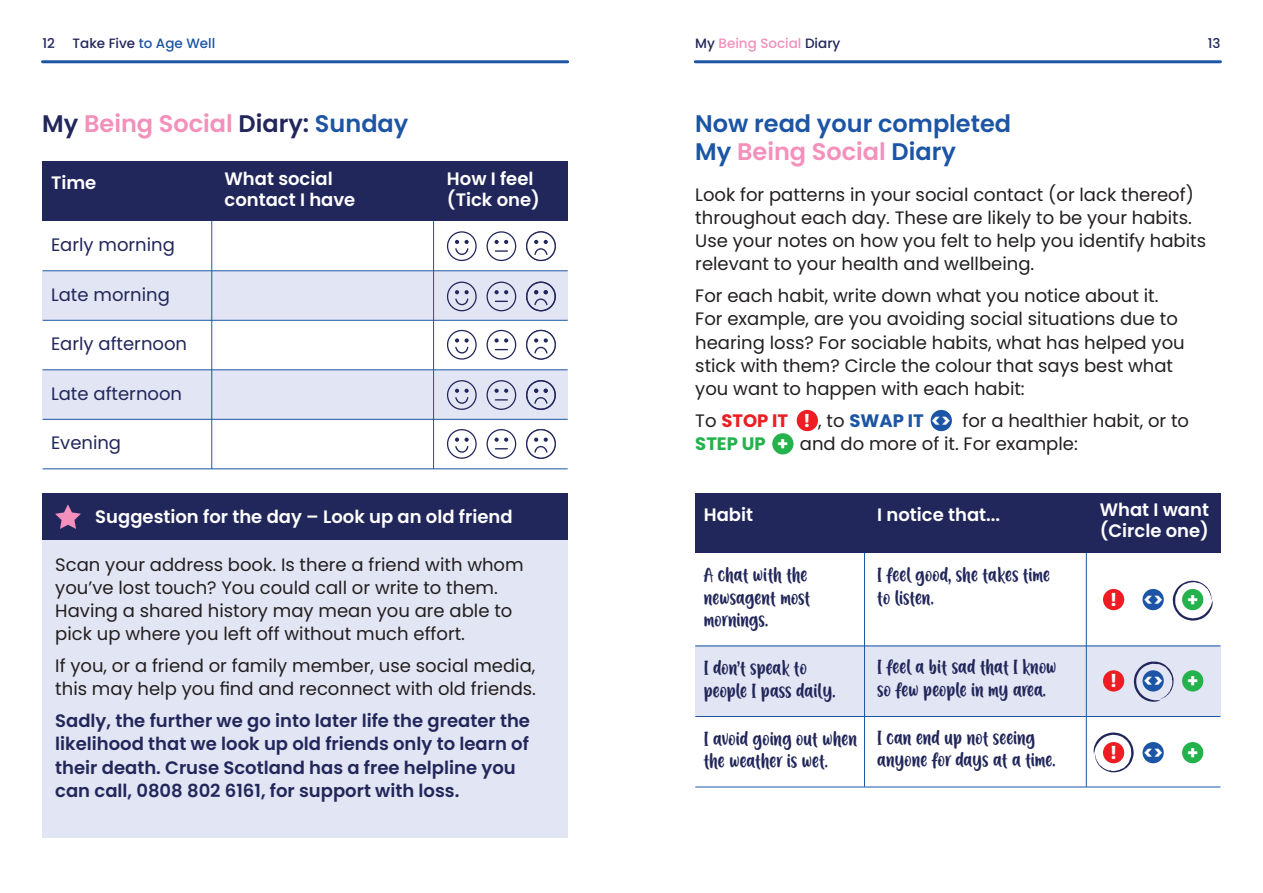
<style>
.page{position:relative;width:1263px;height:893px;background:#fff}
.page>*{position:absolute;margin:0;border:0;box-sizing:border-box;transform-origin:0 0}
.t1{font:600 24px/28.8px "Poppins";color:#1c55a5}
.t2{font:600 24px "Poppins";color:#f390bc}
.t3{font:18px/23.2px "Poppins";color:#231f20}
.t4{font:18px/22.5px "A Calling";color:#22275b}
.t5{font:600 18px/23.2px "Poppins";color:#22275b}
.t6{font:600 18px/21px "Poppins";color:#fff}
.t7{font:18px "Poppins";color:#22275b}
.t8{font:700 18px "Poppins";color:#fff}
.t9{font:500 13.5px "Poppins";color:#f390bc}
.t10{font:500 13.5px "Poppins";color:#1c55a5}
.t11{font:500 13.5px "Poppins";color:#22275b}
.s1{color:#22275b}
.s2{color:#1c55a5}
.s3{color:#f390bc}
.s4{font-weight:700;color:#ee1d23}
.s5{font-weight:700;color:#fff}
.s6{font-weight:700;color:#1c55a5}
.s7{font-weight:700;color:#23b24b}
</style>
<div class="page">
<hr style="left:695px;top:60px;width:525px;height:3px;background:#1c55a5">
<hr style="left:43px;top:60px;width:525px;height:3px;background:#1c55a5">
<div style="left:43px;top:493px;width:525px;height:47px;background:#22275b"></div>
<div style="left:43px;top:540px;width:525px;height:298px;background:#e2e5f3"></div>
<svg style="left:55px;top:504px;width:26px;height:25px"></svg>
<div style="left:695px;top:645px;width:525px;height:71px;background:#e2e5f3"></div>
<div style="left:695px;top:493px;width:525px;height:60px;background:#22275b"></div>
<hr style="left:695px;top:646px;width:525px;height:1px;background:#1c55a5">
<hr style="left:695px;top:716px;width:525px;height:1px;background:#1c55a5">
<hr style="left:695px;top:787px;width:525px;height:1px;background:#1c55a5">
<hr style="left:864px;top:553px;width:1px;height:234px;background:#1c55a5">
<hr style="left:1086px;top:553px;width:1px;height:234px;background:#1c55a5">
<div style="left:797px;top:410px;width:21px;height:21px;background:#ee1d23;border-radius:50%"></div>
<div style="left:931px;top:410px;width:21px;height:21px;background:#1c55a5;border-radius:50%"></div>
<div style="left:772px;top:433px;width:21px;height:21px;background:#23b24b;border-radius:50%"></div>
<div style="left:1103px;top:589px;width:21px;height:21px;background:#ee1d23;border-radius:50%"></div>
<div style="left:1142px;top:589px;width:22px;height:21px;background:#1c55a5;border-radius:50%"></div>
<div style="left:1103px;top:670px;width:21px;height:21px;background:#ee1d23;border-radius:50%"></div>
<div style="left:1182px;top:670px;width:21px;height:21px;background:#23b24b;border-radius:50%"></div>
<div style="left:1142px;top:742px;width:22px;height:21px;background:#1c55a5;border-radius:50%"></div>
<div style="left:1182px;top:742px;width:21px;height:21px;background:#23b24b;border-radius:50%"></div>
<svg style="left:1173px;top:581px;width:40px;height:40px"></svg>
<svg style="left:1134px;top:661px;width:40px;height:41px"></svg>
<svg style="left:1094px;top:732px;width:40px;height:41px"></svg>
<div style="left:43px;top:370px;width:525px;height:49px;background:#e2e5f3"></div>
<div style="left:43px;top:271px;width:525px;height:49px;background:#e2e5f3"></div>
<div style="left:43px;top:162px;width:525px;height:59px;background:#22275b"></div>
<hr style="left:43px;top:270px;width:525px;height:1px;background:#1c55a5">
<hr style="left:43px;top:320px;width:525px;height:1px;background:#1c55a5">
<hr style="left:43px;top:369px;width:525px;height:1px;background:#1c55a5">
<hr style="left:43px;top:419px;width:525px;height:1px;background:#1c55a5">
<hr style="left:43px;top:468px;width:525px;height:1px;background:#1c55a5">
<svg style="left:447px;top:231px;width:30px;height:30px"></svg>
<svg style="left:486px;top:231px;width:30px;height:30px"></svg>
<svg style="left:526px;top:231px;width:30px;height:30px"></svg>
<hr style="left:211px;top:221px;width:1px;height:248px;background:#1c55a5">
<hr style="left:433px;top:221px;width:1px;height:248px;background:#1c55a5">
<svg style="left:447px;top:282px;width:30px;height:29px"></svg>
<svg style="left:486px;top:282px;width:30px;height:29px"></svg>
<svg style="left:526px;top:282px;width:30px;height:29px"></svg>
<svg style="left:447px;top:330px;width:30px;height:30px"></svg>
<svg style="left:486px;top:330px;width:30px;height:30px"></svg>
<svg style="left:526px;top:330px;width:30px;height:30px"></svg>
<svg style="left:447px;top:380px;width:30px;height:30px"></svg>
<svg style="left:486px;top:380px;width:30px;height:30px"></svg>
<svg style="left:526px;top:380px;width:30px;height:30px"></svg>
<svg style="left:447px;top:429px;width:30px;height:30px"></svg>
<svg style="left:486px;top:429px;width:30px;height:30px"></svg>
<svg style="left:526px;top:429px;width:30px;height:30px"></svg>
<p class="t11" style="left:43px;top:36px;width:14px">12</p>
<p class="t10" style="left:73px;top:36px;width:144px"><span class="s1">Take Five</span> to Age Well</p>
<p class="t9" style="left:695px;top:36px;width:147px"><span class="s1">My</span> Being Social <span class="s1">Diary</span></p>
<p class="t11" style="left:1208px;top:36px;width:14px">13</p>
<p class="t2" style="left:42px;top:109px;width:368px"><span class="s1">My</span> Being Social <span class="s1">Diary:</span> <span class="s2">Sunday</span></p>
<p class="t6" style="left:51px;top:172px;width:47px">Time</p>
<p class="t7" style="left:51px;top:235px;width:125px">Early morning</p>
<p class="t7" style="left:51px;top:284px;width:120px">Late morning</p>
<p class="t7" style="left:51px;top:334px;width:138px">Early afternoon</p>
<p class="t7" style="left:51px;top:383px;width:133px">Late afternoon</p>
<p class="t7" style="left:51px;top:433px;width:72px">Evening</p>
<p class="t6" style="left:225px;top:168px;width:132px">What social contact I have</p>
<p class="t6" style="left:447px;top:168px;width:94px">How I feel (Tick one)</p>
<p class="t1" style="left:695px;top:109px;width:317px">Now read your completed<br>My <span class="s3">Being Social</span> Diary</p>
<p class="t3" style="left:695px;top:183px;width:512px">Look for patterns in your social contact (or lack thereof) throughout each day. These are likely to be your habits.<br>Use your notes on how you felt to help you identify habits relevant to your health and wellbeing.</p>
<p class="t3" style="left:695px;top:284px;width:491px">For each habit, write down what you notice about it.<br>For example, are you avoiding social situations due to hearing loss? For sociable habits, what has helped you stick with them? Circle the colour that says best what you want to happen with each habit:</p>
<p class="t3" style="left:695px;top:409px;width:495px">To <span class="s4">STOP IT</span> <span class="s5">!</span> , to <span class="s6">SWAP IT</span> <span class="s5">&lt;&gt;</span> for a healthier habit, or to<br><span class="s7">STEP UP</span> <span class="s5">+</span> and do more of it. For example:</p>
<p class="t6" style="left:95px;top:506px;width:419px">Suggestion for the day – Look up an old friend</p>
<p class="t6" style="left:704px;top:504px;width:51px">Habit</p>
<p class="t4" style="left:704px;top:566px;width:108px">A chat with the newsagent most mornings.</p>
<p class="t4" style="left:704px;top:659px;width:133px">I don’t speak to people I pass daily.</p>
<p class="t4" style="left:704px;top:729px;width:155px">I avoid going out when the weather is wet.</p>
<p class="t3" style="left:55px;top:553px;width:470px">Scan your address book. Is there a friend with whom you’ve lost touch? You could call or write to them.<br>Having a shared history may mean you are able to pick up where you left off without much effort.</p>
<p class="t3" style="left:55px;top:654px;width:482px">If you, or a friend or family member, use social media, this may help you find and reconnect with old friends.</p>
<p class="t5" style="left:55px;top:709px;width:476px">Sadly, the further we go into later life the greater the likelihood that we look up old friends only to learn of their death. Cruse Scotland has a free helpline you can call, 0808 802 6161, for support with loss.</p>
<p class="t6" style="left:877px;top:504px;width:124px">I notice that...</p>
<p class="t4" style="left:877px;top:566px;width:174px">I feel good, she takes time to listen.</p>
<p class="t4" style="left:877px;top:657px;width:181px">I feel a bit sad that I know so few people in my area.</p>
<p class="t4" style="left:877px;top:728px;width:180px">I can end up not seeing anyone for days at a time.</p>
<p class="t6" style="left:1100px;top:500px;width:111px">What I want (Circle one)</p>
<p class="t8" style="left:1110px;top:589px;width:9px">!</p>
<p class="t8" style="left:1143px;top:589px;width:21px">&lt;&gt;</p>
<p class="t8" style="left:1187px;top:589px;width:13px">+</p>
<p class="t8" style="left:1110px;top:671px;width:9px">!</p>
<p class="t8" style="left:1143px;top:671px;width:21px">&lt;&gt;</p>
<p class="t8" style="left:1187px;top:671px;width:13px">+</p>
<p class="t8" style="left:1110px;top:742px;width:9px">!</p>
<p class="t8" style="left:1143px;top:742px;width:21px">&lt;&gt;</p>
<p class="t8" style="left:1187px;top:742px;width:13px">+</p>
</div>
